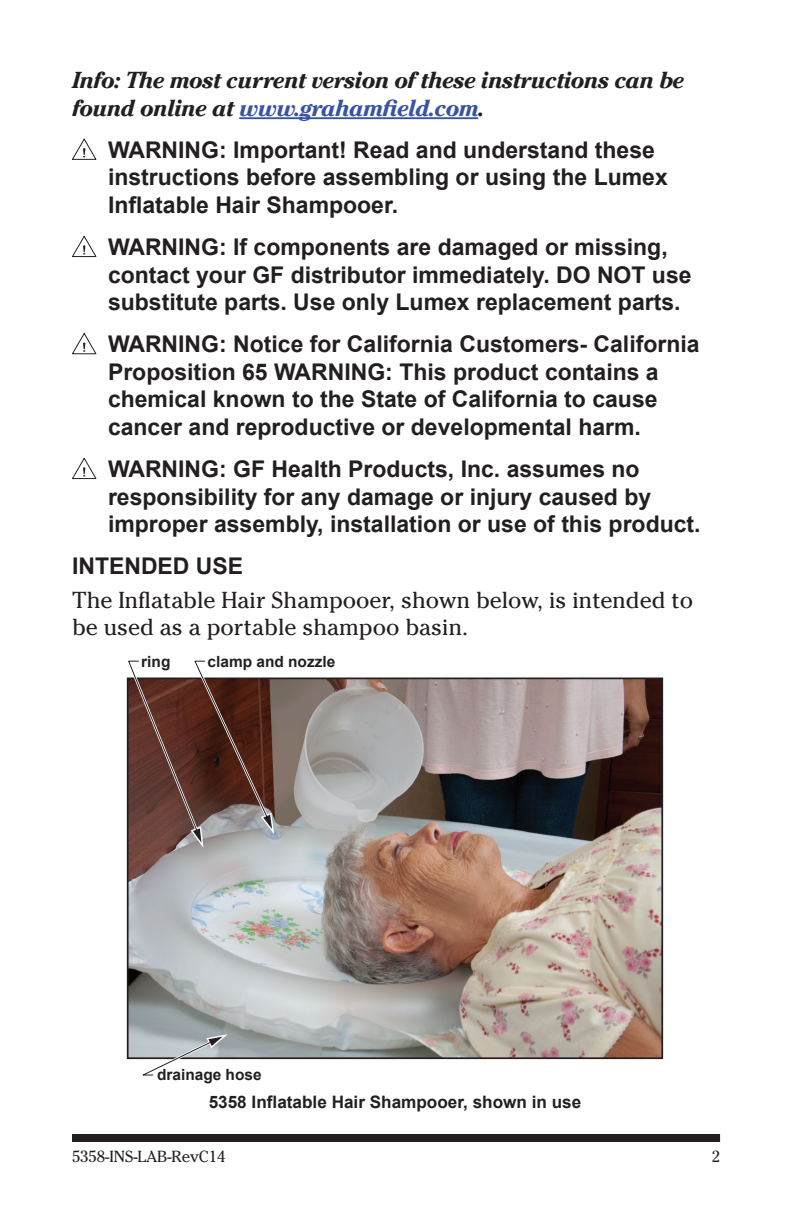
<style>
.page{position:relative;width:792px;height:1224px;background:#fff}
.page>*{position:absolute;margin:0;border:0;box-sizing:border-box;transform-origin:0 0}
.t1{font:700 23px/27.6px "Arial";color:#231f20}
.t2{font:italic 700 23px/27.6px "Cheltenham Std";letter-spacing:-.035em;color:#231f20}
.t3{font:23px/27.6px "Cheltenham Std";color:#231f20}
.t4{font:700 17.2px "Arial";color:#231f20}
.t5{font:16px "Cheltenham Std";color:#231f20}
.t6{font:700 15.4px "Arial";color:#231f20}
.s1{color:#3853a3}
</style>
<div class="page">
<div style="left:72px;top:1134px;width:648px;height:8px;background:#231f20"></div>
<hr style="left:239px;top:117px;width:239px;height:2px;background:#3853a3">
<svg style="left:72px;top:139px;width:24px;height:21px"></svg>
<svg style="left:72px;top:236px;width:24px;height:21px"></svg>
<svg style="left:72px;top:333px;width:24px;height:21px"></svg>
<svg style="left:72px;top:458px;width:24px;height:21px"></svg>
<img style="left:130px;top:681px;width:530px;height:375px">
<div style="left:127px;top:678px;width:536px;height:381px;border:2px solid #231f20"></div>
<svg style="left:126px;top:660px;width:148px;height:188px;background:#70524b"></svg>
<svg style="left:132px;top:1034px;width:96px;height:42px"></svg>
<p class="t2" style="left:72px;top:67px;width:614px">Info: The most current version of these instructions can be found online at <span class="s1">www.grahamfield.com</span>.</p>
<p class="t1" style="left:108px;top:137px;width:561px">WARNING: Important! Read and understand these instructions before assembling or using the Lumex<br>Inflatable Hair Shampooer.</p>
<p class="t1" style="left:108px;top:234px;width:585px">WARNING: If components are damaged or missing, contact your GF distributor immediately. DO NOT use substitute parts. Use only Lumex replacement parts.</p>
<p class="t1" style="left:108px;top:331px;width:593px">WARNING: Notice for California Customers- California Proposition 65 WARNING: This product contains a chemical known to the State of California to cause cancer and reproductive or developmental harm.</p>
<p class="t1" style="left:108px;top:456px;width:594px">WARNING: GF Health Products, Inc. assumes no responsibility for any damage or injury caused by improper assembly, installation or use of this product.</p>
<p class="t1" style="left:72px;top:553px;width:173px">INTENDED USE</p>
<p class="t3" style="left:72px;top:586px;width:623px">The Inflatable Hair Shampooer, shown below, is intended to be used as a portable shampoo basin.</p>
<p class="t6" style="left:141px;top:651px;width:31px">ring</p>
<p class="t6" style="left:208px;top:651px;width:129px">clamp and nozzle</p>
<p class="t6" style="left:157px;top:1064px;width:106px">drainage hose</p>
<p class="t4" style="left:209px;top:1091px;width:374px">5358 Inflatable Hair Shampooer, shown in use</p>
<p class="t5" style="left:72px;top:1147px;width:155px">5358-INS-LAB-RevC14</p>
<p class="t5" style="left:712px;top:1147px;width:10px">2</p>
</div>
